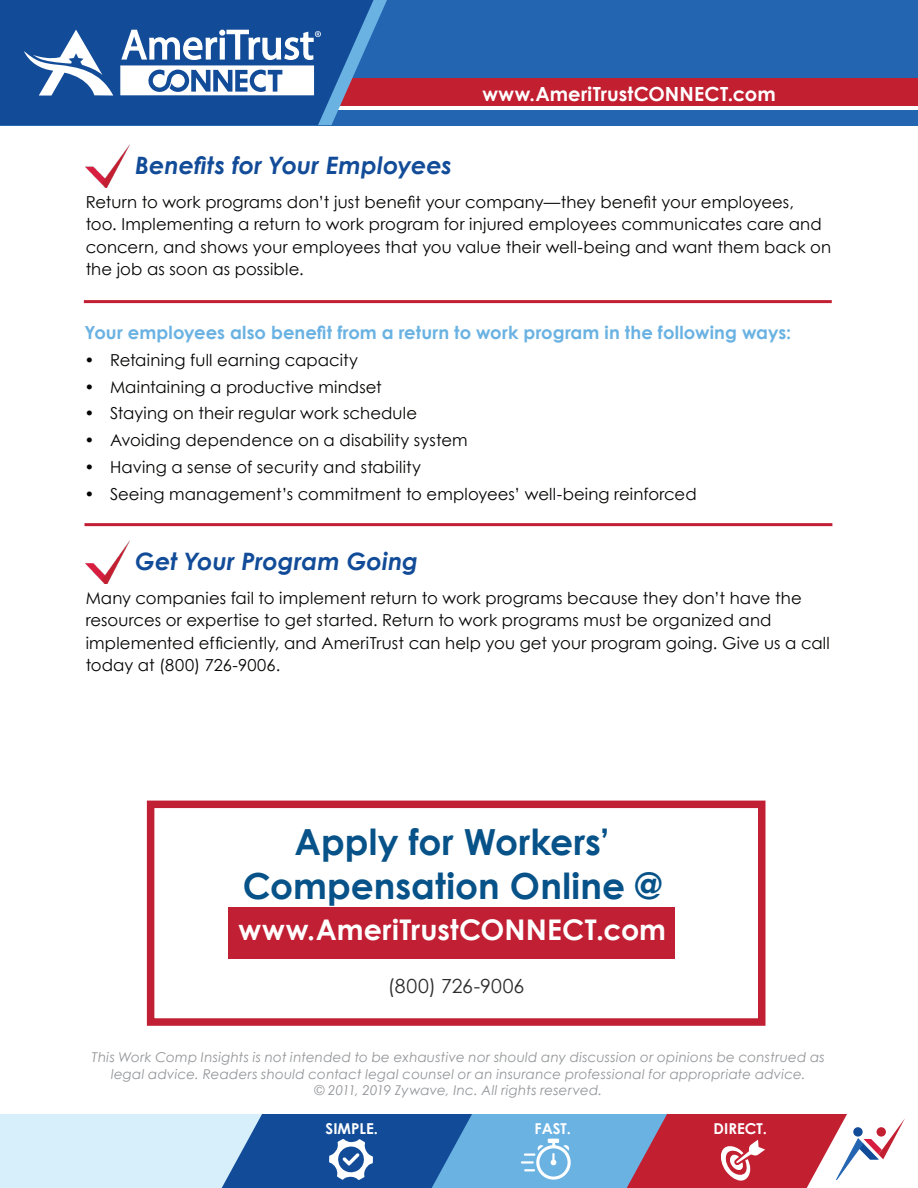
<style>
.page{position:relative;width:918px;height:1188px;background:#fff}
.page>*{position:absolute;margin:0;border:0;box-sizing:border-box;transform-origin:0 0}
.Title_1_Center_GREY{font:700 36px/43.2px "Century Gothic";letter-spacing:.005em;color:#075288;text-align:center}
.Title_1_Center_GREY-2{font:700 28.5px "Century Gothic";letter-spacing:.005em;color:#fff}
.Title_1_Center_GREY-3{font:italic 700 24px "Century Gothic";color:#124c98}
.t1{font:700 19.5px "Century Gothic";letter-spacing:.005em;color:#fff}
.Title_1_Center_GREY-4{font:19.5px "Century Gothic";letter-spacing:.005em;color:#2c2d2c}
.Title_1_Center_GREY-5{font:700 18px "Century Gothic";letter-spacing:.005em;color:#6ab2e2}
.t2{font:18px "Century Gothic";letter-spacing:.005em;color:#fff}
.Title_1_Center_GREY-6{font:16.5px/22.5px "Century Gothic";letter-spacing:.005em;color:#040503}
.t3{font:700 15px "Century Gothic";color:#fff}
.Title_1_Center_GREY-7{font:italic 13.5px/16.2px "Century Gothic";letter-spacing:.015em;color:#939598;text-align:center}
</style>
<div class="page">
<div style="left:0;top:0;width:918px;height:125px;background:#2365b1"></div>
<div style="left:0;top:101px;width:918px;height:9px;background:#fff"></div>
<div style="left:0;top:78px;width:918px;height:28px;background:#c21f31"></div>
<svg style="left:374px;top:0;width:13px;height:29px"></svg>
<svg style="left:0;top:0;width:374px;height:125px;background:#1e529a"></svg>
<svg style="left:0;top:1114px;width:905px;height:74px;background:#9396b8"></svg>
<svg style="left:24px;top:30px;width:89px;height:66px;background:#5a82b7"></svg>
<svg style="left:120px;top:29px;width:201px;height:66px;background:#85a3ca"></svg>
<hr style="left:84px;top:300px;width:748px;height:3px;background:#c11f33">
<hr style="left:85px;top:523px;width:747px;height:3px;background:#c11f33">
<div style="left:147px;top:801px;width:618px;height:225px;border:8px solid #c11f33"></div>
<div style="left:229px;top:907px;width:446px;height:51px;background:#c11f33"></div>
<img style="left:85px;top:541px;width:44px;height:43px">
<img style="left:85px;top:145px;width:44px;height:42px">
<p class="Title_1_Center_GREY-3" style="left:135px;top:147px;width:318px">Benefits for Your Employees</p>
<p class="t1" style="left:482px;top:79px;width:295px">www.AmeriTrustCONNECT.com</p>
<p class="t2" style="left:492px;top:81px;width:275px">www.AmeriTrustCONNECT.com</p>
<p class="Title_1_Center_GREY-6" style="left:86px;top:190px;width:747px">Return to work programs don’t just benefit your company—they benefit your employees,<br>too. Implementing a return to work program for injured employees communicates care and concern, and shows your employees that you value their well-being and want them back on the job as soon as possible.</p>
<p class="Title_1_Center_GREY-5" style="left:84px;top:319px;width:708px">Your employees also benefit from a return to work program in the following ways:</p>
<p class="Title_1_Center_GREY-6" style="left:84px;top:348px;width:275px">• Retaining full earning capacity</p>
<p class="Title_1_Center_GREY-6" style="left:84px;top:375px;width:299px">• Maintaining a productive mindset</p>
<p class="Title_1_Center_GREY-6" style="left:84px;top:402px;width:334px">• Staying on their regular work schedule</p>
<p class="Title_1_Center_GREY-6" style="left:84px;top:429px;width:385px">• Avoiding dependence on a disability system</p>
<p class="Title_1_Center_GREY-6" style="left:84px;top:455px;width:338px">• Having a sense of security and stability</p>
<p class="Title_1_Center_GREY-6" style="left:84px;top:482px;width:614px">• Seeing management’s commitment to employees’ well-being reinforced</p>
<p class="Title_1_Center_GREY-3" style="left:135px;top:543px;width:284px">Get Your Program Going</p>
<p class="Title_1_Center_GREY-6" style="left:86px;top:586px;width:746px">Many companies fail to implement return to work programs because they don’t have the resources or expertise to get started. Return to work programs must be organized and implemented efficiently, and AmeriTrust can help you get your program going. Give us a call today at (800) 726-9006.</p>
<p class="Title_1_Center_GREY" style="left:243px;top:819px;width:421px">Apply for Workers’<br>Compensation Online @</p>
<p class="Title_1_Center_GREY-2" style="left:239px;top:908px;width:429px">www.AmeriTrustCONNECT.com</p>
<p class="Title_1_Center_GREY-4" style="left:388px;top:973px;width:138px">(800) 726-9006</p>
<p class="Title_1_Center_GREY-7" style="left:92px;top:1049px;width:734px">This Work Comp Insights is not intended to be exhaustive nor should any discussion or opinions be construed as legal advice. Readers should contact legal counsel or an insurance professional for appropriate advice.<br>© 2011, 2019 Zywave, Inc. All rights reserved.</p>
<p class="t3" style="left:326px;top:1117px;width:54px">SIMPLE.</p>
<p class="t3" style="left:535px;top:1117px;width:38px">FAST.</p>
<p class="t3" style="left:714px;top:1117px;width:55px">DIRECT.</p>
</div>
